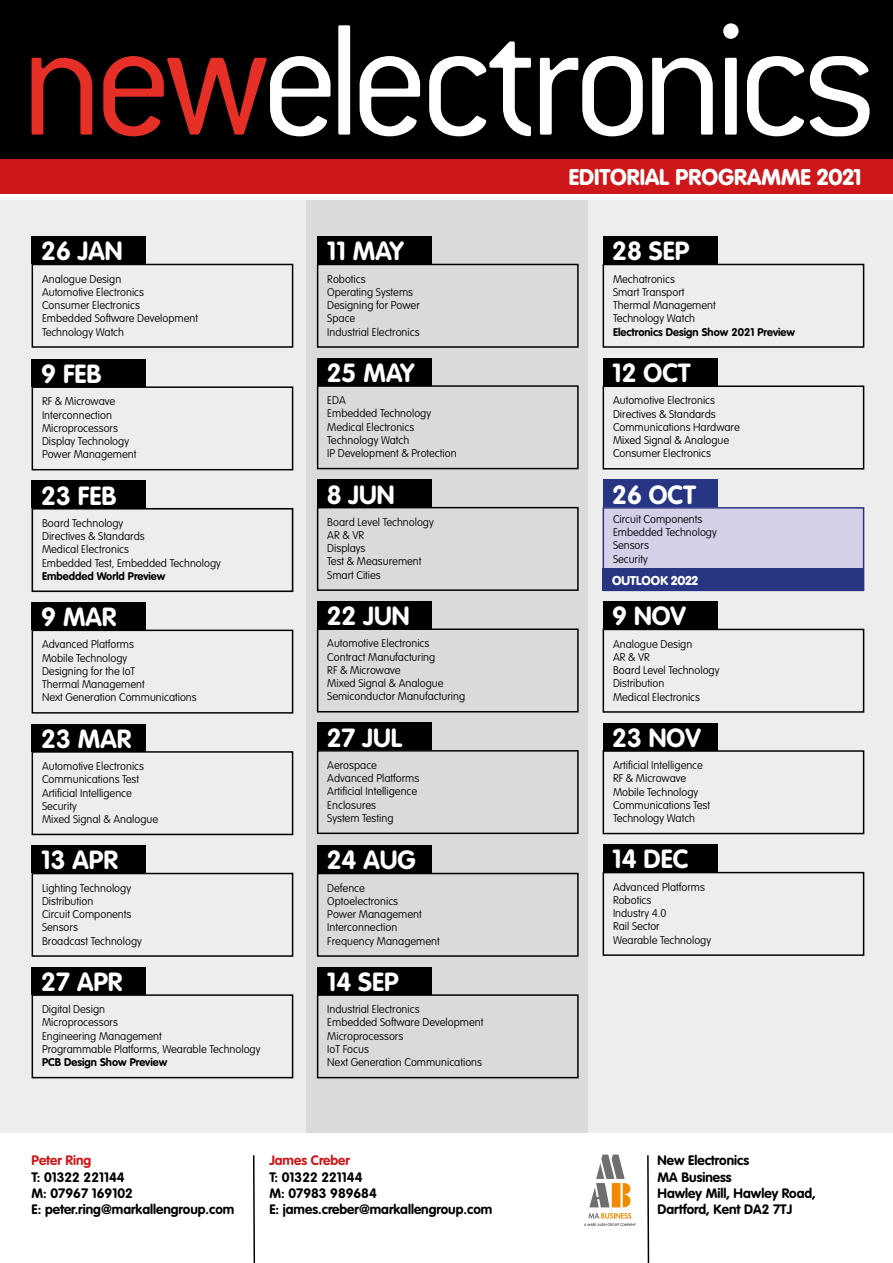
<style>
.page{position:relative;width:893px;height:1263px;background:#fff}
.page>*{position:absolute;margin:0;border:0;box-sizing:border-box;transform-origin:0 0}
.t1{font:700 25.95px "VAG Rounded LT";color:#fff}
.t2{font:900 22.5px "VAG Rounded LT";color:#fff}
.t3{font:700 13.5px/16.2px "VAG Rounded LT";color:#000}
.t4{font:700 13.5px "VAG Rounded LT";color:#cd171a}
.t5{font:900 12.6px "VAG Rounded LT";color:#fff}
.t6{font:100 11.1px/13.2px "VAG Rounded LT";color:#000}
.t7{font:700 11.1px "VAG Rounded LT";color:#000}
</style>
<div class="page">
<div style="left:305px;top:201px;width:290px;height:932px;background:#dadada"></div>
<div style="left:589px;top:201px;width:304px;height:932px;background:#ededed"></div>
<div style="left:0;top:201px;width:305px;height:932px;background:#ededed"></div>
<div style="left:32px;top:264px;width:261px;height:84px;border:1px solid #000"></div>
<div style="left:32px;top:236px;width:114px;height:28px;background:#000"></div>
<div style="left:317px;top:264px;width:262px;height:84px;border:1px solid #000"></div>
<div style="left:317px;top:236px;width:115px;height:28px;background:#000"></div>
<div style="left:603px;top:385px;width:261px;height:84px;border:1px solid #000"></div>
<div style="left:603px;top:358px;width:114px;height:27px;background:#000"></div>
<div style="left:317px;top:385px;width:262px;height:84px;border:1px solid #000"></div>
<div style="left:317px;top:358px;width:115px;height:27px;background:#000"></div>
<div style="left:603px;top:508px;width:261px;height:82px;background:#d3d0e7"></div>
<div style="left:603px;top:507px;width:261px;height:84px;border:1px solid #283583"></div>
<div style="left:603px;top:480px;width:114px;height:27px;background:#283583"></div>
<div style="left:32px;top:386px;width:261px;height:84px;border:1px solid #000"></div>
<div style="left:32px;top:359px;width:114px;height:27px;background:#000"></div>
<div style="left:317px;top:507px;width:262px;height:84px;border:1px solid #000"></div>
<div style="left:317px;top:480px;width:115px;height:27px;background:#000"></div>
<div style="left:603px;top:629px;width:261px;height:84px;border:1px solid #000"></div>
<div style="left:603px;top:601px;width:114px;height:28px;background:#000"></div>
<div style="left:32px;top:508px;width:261px;height:84px;border:2px solid #000"></div>
<div style="left:32px;top:481px;width:114px;height:27px;background:#000"></div>
<div style="left:317px;top:628px;width:262px;height:84px;border:1px solid #000"></div>
<div style="left:317px;top:601px;width:115px;height:27px;background:#000"></div>
<div style="left:603px;top:750px;width:261px;height:84px;border:1px solid #000"></div>
<div style="left:603px;top:723px;width:114px;height:27px;background:#000"></div>
<div style="left:32px;top:630px;width:261px;height:84px;border:1px solid #000"></div>
<div style="left:32px;top:602px;width:114px;height:28px;background:#000"></div>
<div style="left:317px;top:750px;width:262px;height:84px;border:1px solid #000"></div>
<div style="left:317px;top:723px;width:115px;height:27px;background:#000"></div>
<div style="left:603px;top:872px;width:261px;height:84px;border:1px solid #000"></div>
<div style="left:603px;top:845px;width:114px;height:27px;background:#000"></div>
<div style="left:32px;top:751px;width:261px;height:84px;border:1px solid #000"></div>
<div style="left:32px;top:724px;width:114px;height:27px;background:#000"></div>
<div style="left:32px;top:873px;width:261px;height:84px;border:1px solid #000"></div>
<div style="left:32px;top:845px;width:114px;height:28px;background:#000"></div>
<div style="left:317px;top:873px;width:262px;height:84px;border:1px solid #000"></div>
<div style="left:317px;top:845px;width:115px;height:28px;background:#000"></div>
<div style="left:32px;top:994px;width:261px;height:84px;border:1px solid #000"></div>
<div style="left:32px;top:967px;width:114px;height:27px;background:#000"></div>
<div style="left:317px;top:994px;width:262px;height:84px;border:1px solid #000"></div>
<div style="left:317px;top:967px;width:115px;height:27px;background:#000"></div>
<div style="left:603px;top:264px;width:261px;height:84px;border:1px solid #000"></div>
<div style="left:603px;top:236px;width:114px;height:28px;background:#000"></div>
<div style="left:0;top:0;width:893px;height:163px;background:#000"></div>
<svg style="left:32px;top:58px;width:60px;height:77px"></svg>
<svg style="left:103px;top:56px;width:227px;height:80px"></svg>
<div style="left:338px;top:25px;width:12px;height:110px;background:#fff;border-radius:2px"></div>
<svg style="left:360px;top:56px;width:60px;height:80px"></svg>
<svg style="left:429px;top:41px;width:102px;height:95px"></svg>
<svg style="left:540px;top:56px;width:103px;height:80px"></svg>
<svg style="left:652px;top:58px;width:61px;height:77px"></svg>
<svg style="left:723px;top:23px;width:15px;height:112px"></svg>
<svg style="left:747px;top:56px;width:57px;height:80px"></svg>
<svg style="left:810px;top:56px;width:60px;height:80px"></svg>
<div style="left:0;top:159px;width:893px;height:34px;background:#cd171a"></div>
<svg style="left:647px;top:1155px;width:3px;height:108px"></svg>
<svg style="left:253px;top:1155px;width:3px;height:108px"></svg>
<svg style="left:589px;top:1154px;width:41px;height:53px"></svg>
<svg style="left:584px;top:1213px;width:52px;height:13px"></svg>
<div style="left:603px;top:569px;width:261px;height:22px;background:#283583"></div>
<h1 class="t1" style="left:41px;top:236px;width:83px">26 JAN</h1>
<p class="t6" style="left:42px;top:272px;width:158px">Analogue Design<br>Automotive Electronics<br>Consumer Electronics<br>Embedded Software Development<br>Technology Watch</p>
<h1 class="t1" style="left:41px;top:359px;width:62px">9 FEB</h1>
<p class="t6" style="left:42px;top:395px;width:96px">RF &amp; Microwave<br>Interconnection<br>Microprocessors<br>Display Technology<br>Power Management</p>
<h1 class="t1" style="left:41px;top:480px;width:77px">23 FEB</h1>
<p class="t6" style="left:42px;top:517px;width:180px">Board Technology<br>Directives &amp; Standards<br>Medical Electronics<br>Embedded Test, Embedded Technology</p>
<p class="t7" style="left:42px;top:569px;width:125px">Embedded World Preview</p>
<h1 class="t1" style="left:41px;top:602px;width:77px">9 MAR</h1>
<p class="t6" style="left:42px;top:638px;width:156px">Advanced Platforms<br>Mobile Technology<br>Designing for the IoT<br>Thermal Management<br>Next Generation Communications</p>
<h1 class="t1" style="left:41px;top:723px;width:92px">23 MAR</h1>
<p class="t6" style="left:42px;top:760px;width:118px">Automotive Electronics<br>Communications Test<br>Artificial Intelligence<br>Security<br>Mixed Signal &amp; Analogue</p>
<h1 class="t1" style="left:41px;top:845px;width:78px">13 APR</h1>
<p class="t6" style="left:42px;top:881px;width:101px">Lighting Technology<br>Distribution<br>Circuit Components<br>Sensors<br>Broadcast Technology</p>
<h1 class="t1" style="left:41px;top:966px;width:82px">27 APR</h1>
<p class="t6" style="left:42px;top:1003px;width:220px">Digital Design<br>Microprocessors<br>Engineering Management<br>Programmable Platforms, Wearable Technology</p>
<p class="t7" style="left:42px;top:1056px;width:127px">PCB Design Show Preview</p>
<h1 class="t1" style="left:327px;top:236px;width:79px">11 MAY</h1>
<p class="t6" style="left:327px;top:272px;width:94px">Robotics<br>Operating Systems<br>Designing for Power<br>Space<br>Industrial Electronics</p>
<h1 class="t1" style="left:327px;top:358px;width:89px">25 MAY</h1>
<p class="t6" style="left:327px;top:394px;width:131px">EDA<br>Embedded Technology<br>Medical Electronics<br>Technology Watch<br>IP Development &amp; Protection</p>
<h1 class="t1" style="left:327px;top:479px;width:69px">8 JUN</h1>
<p class="t6" style="left:327px;top:516px;width:108px">Board Level Technology<br>AR &amp; VR<br>Displays<br>Test &amp; Measurement<br>Smart Cities</p>
<h1 class="t1" style="left:327px;top:601px;width:84px">22 JUN</h1>
<p class="t6" style="left:327px;top:637px;width:139px">Automotive Electronics<br>Contract Manufacturing<br>RF &amp; Microwave<br>Mixed Signal &amp; Analogue<br>Semiconductor Manufacturing</p>
<h1 class="t1" style="left:327px;top:722px;width:77px">27 JUL</h1>
<p class="t6" style="left:327px;top:759px;width:93px">Aerospace<br>Advanced Platforms<br>Artificial Intelligence<br>Enclosures<br>System Testing</p>
<h1 class="t1" style="left:327px;top:845px;width:91px">24 AUG</h1>
<p class="t6" style="left:327px;top:881px;width:114px">Defence<br>Optoelectronics<br>Power Management<br>Interconnection<br>Frequency Management</p>
<h1 class="t1" style="left:327px;top:966px;width:73px">14 SEP</h1>
<p class="t6" style="left:327px;top:1003px;width:158px">Industrial Electronics<br>Embedded Software Development<br>Microprocessors<br>IoT Focus<br>Next Generation Communications</p>
<p class="t4" style="left:32px;top:1153px;width:61px">Peter Ring</p>
<p class="t3" style="left:32px;top:1169px;width:204px">T: 01322 221144<br>M: 07967 169102<br>E: peter.ring@markallengroup.com</p>
<p class="t4" style="left:269px;top:1153px;width:82px">James Creber</p>
<p class="t3" style="left:269px;top:1169px;width:225px">T: 01322 221144<br>M: 07983 989684<br>E: james.creber@markallengroup.com</p>
<h2 class="t2" style="left:569px;top:163px;width:294px">EDITORIAL PROGRAMME 2021</h2>
<h1 class="t1" style="left:612px;top:236px;width:79px">28 SEP</h1>
<p class="t6" style="left:613px;top:272px;width:104px">Mechatronics<br>Smart Transport<br>Thermal Management<br>Technology Watch</p>
<p class="t7" style="left:613px;top:325px;width:184px">Electronics Design Show 2021 Preview</p>
<h1 class="t1" style="left:612px;top:358px;width:80px">12 OCT</h1>
<p class="t6" style="left:613px;top:394px;width:128px">Automotive Electronics<br>Directives &amp; Standards<br>Communications Hardware<br>Mixed Signal &amp; Analogue<br>Consumer Electronics</p>
<h1 class="t1" style="left:612px;top:479px;width:85px">26 OCT</h1>
<p class="t6" style="left:613px;top:513px;width:105px">Circuit Components<br>Embedded Technology<br>Sensors<br>Security</p>
<p class="t5" style="left:612px;top:573px;width:88px">OUTLOOK 2022</p>
<h1 class="t1" style="left:612px;top:601px;width:75px">9 NOV</h1>
<p class="t6" style="left:613px;top:637px;width:108px">Analogue Design<br>AR &amp; VR<br>Board Level Technology<br>Distribution<br>Medical Electronics</p>
<h1 class="t1" style="left:612px;top:722px;width:90px">23 NOV</h1>
<p class="t6" style="left:613px;top:759px;width:99px">Artificial Intelligence<br>RF &amp; Microwave<br>Mobile Technology<br>Communications Test<br>Technology Watch</p>
<h1 class="t1" style="left:612px;top:844px;width:78px">14 DEC</h1>
<p class="t6" style="left:613px;top:880px;width:100px">Advanced Platforms<br>Robotics<br>Industry 4.0<br>Rail Sector<br>Wearable Technology</p>
<p class="t3" style="left:658px;top:1153px;width:160px">New Electronics<br>MA Business<br>Hawley Mill, Hawley Road,<br>Dartford, Kent DA2 7TJ</p>
</div>
